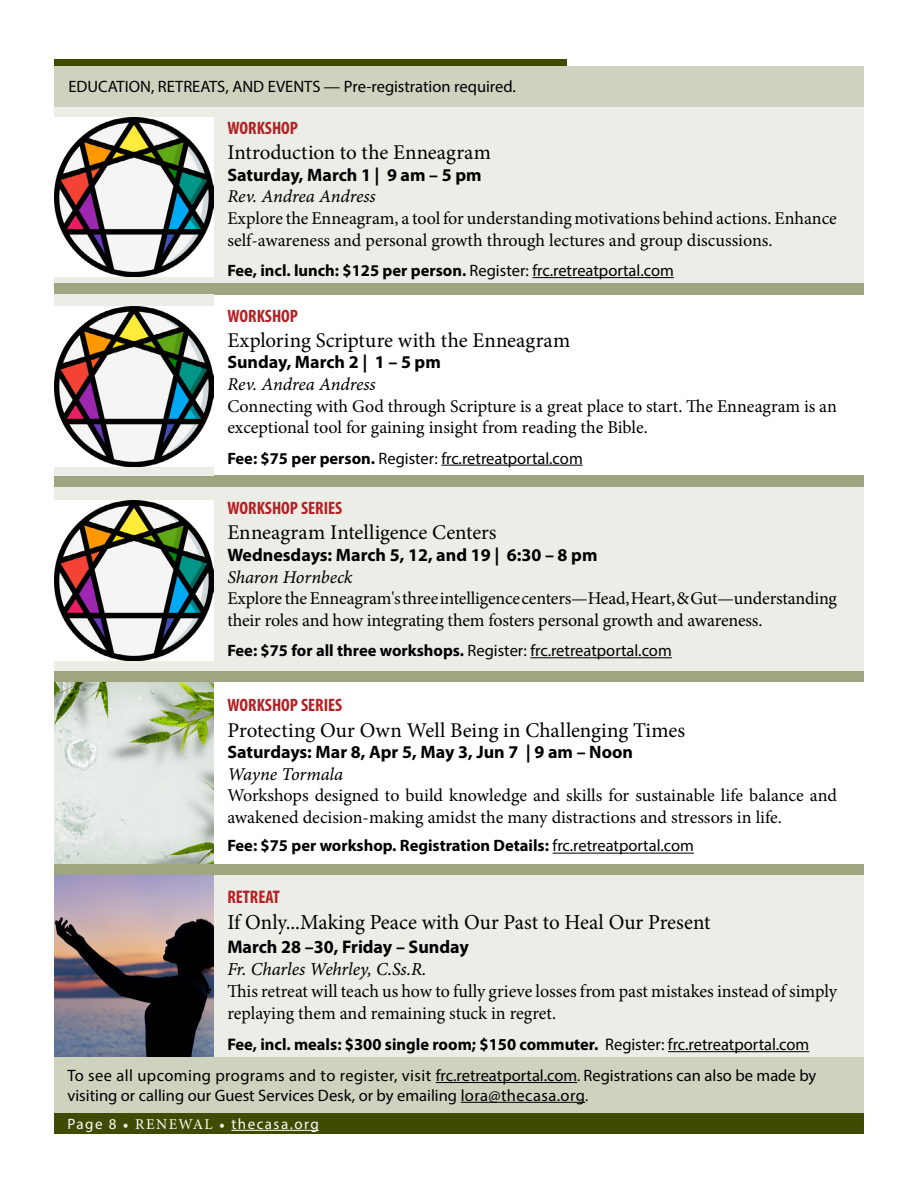
<style>
.page{position:relative;width:918px;height:1188px;background:#fff}
.page>*{position:absolute;margin:0;border:0;box-sizing:border-box;transform-origin:0 0}
.t1{font:21.3px "Minion Pro";color:#000}
.t2{font:21px "Minion Pro";color:#000}
.t3{font:18.3px/22px "Minion Pro";color:#000}
.t4{font:18.3px "Minion Pro It Capt";letter-spacing:-.005em;color:#000}
.t5{font:700 18.3px "Myriad Pro";color:#000}
.t6{font:700 condensed 18.3px "Myriad Pro";color:#b42024}
.t7{font:18px/21.6px "Minion Pro";letter-spacing:-.005em;color:#000}
.t8{font:700 18px "Myriad Pro";color:#000}
.t9{font:18px "Minion Pro It Capt";letter-spacing:-.01em;color:#000}
.t10{font:700 condensed 18px "Myriad Pro";color:#b42024}
.t11{font:700 16.8px "Myriad Pro";color:#000}
.t12{font:16.5px/19.8px "Myriad Pro";color:#000}
.t13{font:700 16.5px "Myriad Pro";color:#000}
.t14{font:15px "Myriad Pro";letter-spacing:.1em;color:#fff}
.s1{font-weight:700}
.s2{font-weight:400}
.s3{font-size:15px}
.s4{font-family:"Minion Pro"}
</style>
<div class="page">
<div style="left:54px;top:1112px;width:810px;height:22px;background:#3e4b00"></div>
<hr style="left:231px;top:1130px;width:88px;height:1px;background:#fff">
<div style="left:54px;top:59px;width:513px;height:20px;background:#3e4b00"></div>
<div style="left:54px;top:67px;width:810px;height:40px;background:#cfd2bf"></div>
<div style="left:54px;top:1057px;width:810px;height:55px;background:#cfd2bf"></div>
<hr style="left:436px;top:1082px;width:141px;height:1px;background:#000">
<hr style="left:461px;top:1102px;width:124px;height:1px;background:#000">
<div style="left:54px;top:283px;width:810px;height:12px;background:#9fa580"></div>
<div style="left:54px;top:670px;width:810px;height:12px;background:#9fa580"></div>
<div style="left:54px;top:475px;width:810px;height:12px;background:#9fa580"></div>
<div style="left:54px;top:864px;width:810px;height:12px;background:#9fa580"></div>
<div style="left:214px;top:876px;width:650px;height:181px;background:#ecede6"></div>
<hr style="left:668px;top:1051px;width:141px;height:1px;background:#000">
<img style="left:54px;top:876px;width:160px;height:181px">
<div style="left:214px;top:107px;width:650px;height:176px;background:#ecede6"></div>
<hr style="left:532px;top:277px;width:142px;height:1px;background:#000">
<div style="left:54px;top:107px;width:160px;height:176px;background:#ecede6"></div>
<img style="left:55px;top:118px;width:159px;height:159px">
<hr style="left:553px;top:853px;width:141px;height:1px;background:#000">
<img style="left:54px;top:682px;width:160px;height:182px">
<hr style="left:441px;top:465px;width:142px;height:1px;background:#000">
<div style="left:54px;top:295px;width:160px;height:181px;background:#ecede6"></div>
<img style="left:55px;top:307px;width:159px;height:159px">
<div style="left:214px;top:487px;width:650px;height:183px;background:#ecede6"></div>
<hr style="left:530px;top:657px;width:142px;height:1px;background:#000">
<div style="left:54px;top:487px;width:160px;height:183px;background:#ecede6"></div>
<img style="left:55px;top:501px;width:159px;height:159px">
<p class="t12" style="left:68px;top:76px;width:449px">EDUCATION, RETREATS, AND EVENTS — Pre-registration required.</p>
<p class="t10" style="left:227px;top:117px;width:72px">WORKSHOP</p>
<p class="t2" style="left:227px;top:138px;width:265px">Introduction to the Enneagram</p>
<p class="t8" style="left:227px;top:163px;width:256px">Saturday, March 1 | 9 am – 5 pm</p>
<p class="t9" style="left:227px;top:184px;width:150px">Rev. Andrea Andress</p>
<p class="t7" style="left:227px;top:208px;width:611px">Explore the Enneagram, a tool for understanding motivations behind actions. Enhance self-awareness and personal growth through lectures and group discussions.</p>
<p class="t12" style="left:227px;top:260px;width:448px"><span class="s1">Fee, incl. lunch: $125 per person.</span> Register: frc.retreatportal.com</p>
<p class="t10" style="left:227px;top:304px;width:72px">WORKSHOP</p>
<p class="t2" style="left:227px;top:326px;width:345px">Exploring Scripture with the Enneagram</p>
<p class="t8" style="left:227px;top:351px;width:215px">Sunday, March 2 | 1 – 5 pm</p>
<p class="t9" style="left:227px;top:372px;width:150px">Rev. Andrea Andress</p>
<p class="t7" style="left:227px;top:395px;width:611px">Connecting with God through Scripture is a great place to start. The Enneagram is an exceptional tool for gaining insight from reading the Bible.</p>
<p class="t12" style="left:227px;top:448px;width:357px"><span class="s1">Fee: $75 per person.</span> Register: frc.retreatportal.com</p>
<p class="t10" style="left:227px;top:497px;width:117px">WORKSHOP SERIES</p>
<p class="t2" style="left:227px;top:519px;width:271px">Enneagram Intelligence Centers</p>
<p class="t8" style="left:227px;top:543px;width:372px">Wednesdays: March 5, 12, and 19 | 6:30 – 8 pm</p>
<p class="t9" style="left:227px;top:564px;width:127px">Sharon Hornbeck</p>
<p class="t7" style="left:227px;top:588px;width:611px">Explore the Enneagram's three intelligence centers—Head, Heart, &amp; Gut—understanding their roles and how integrating them fosters personal growth and awareness.</p>
<p class="t12" style="left:227px;top:640px;width:446px"><span class="s1">Fee: $75 for all three workshops.</span> Register: frc.retreatportal.com</p>
<p class="t10" style="left:227px;top:694px;width:117px">WORKSHOP SERIES</p>
<p class="t2" style="left:227px;top:716px;width:459px">Protecting Our Own Well Being in Challenging Times</p>
<p class="t8" style="left:227px;top:740px;width:407px">Saturdays: Mar 8, Apr 5, May 3, Jun 7 | 9 am – Noon</p>
<p class="t9" style="left:227px;top:761px;width:117px">Wayne Tormala</p>
<p class="t7" style="left:227px;top:785px;width:611px">Workshops designed to build knowledge and skills for sustainable life balance and awakened decision-making amidst the many distractions and stressors in life.</p>
<p class="t13" style="left:227px;top:835px;width:468px">Fee: $75 per workshop. Registration Details: <span class="s2">frc.retreatportal.com</span></p>
<p class="t6" style="left:227px;top:886px;width:54px">RETREAT</p>
<p class="t1" style="left:227px;top:908px;width:485px">If Only...Making Peace with Our Past to Heal Our Present</p>
<p class="t5" style="left:227px;top:935px;width:243px">March 28 –30, Friday – Sunday</p>
<p class="t4" style="left:227px;top:957px;width:201px">Fr. Charles Wehrley, C.Ss.R.</p>
<p class="t3" style="left:227px;top:980px;width:611px">This retreat will teach us how to fully grieve losses from past mistakes instead of simply replaying them and remaining stuck in regret.</p>
<p class="t11" style="left:227px;top:1033px;width:584px">Fee, incl. meals: $300 single room; $150 commuter. <span class="s2">Register: frc.retreatportal.com</span></p>
<p class="t12" style="left:68px;top:1065px;width:750px">To see all upcoming programs and to register, visit frc.retreatportal.com<span class="s3">.</span> Registrations can also be made by visiting or calling our Guest Services Desk, or by emailing lora@thecasa.org<span class="s3">.</span></p>
<p class="t14" style="left:68px;top:1115px;width:253px">Page 8 <span class="s4">• RENEWAL •</span> thecasa.org</p>
</div>
